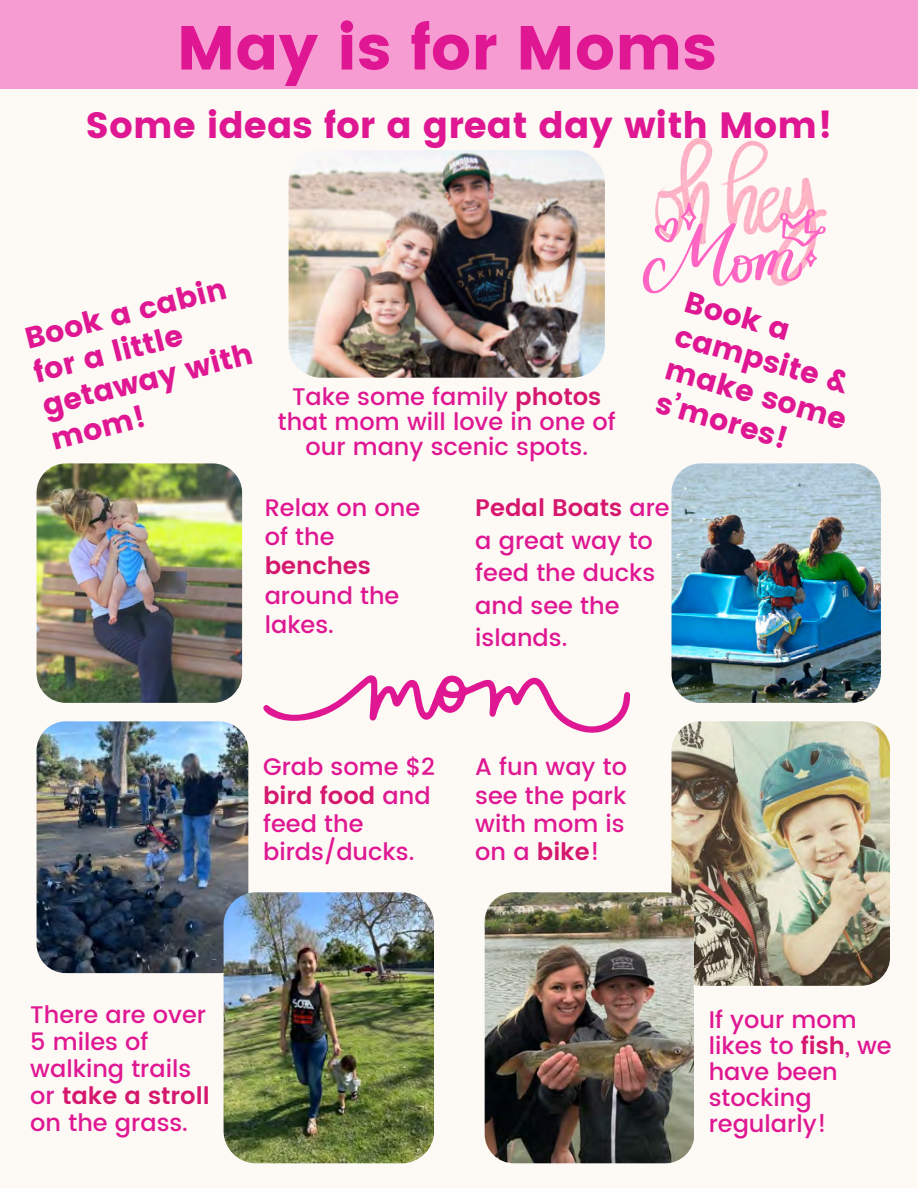
<style>
.page{position:relative;width:918px;height:1188px;background:#fdf9f5}
.page>*{position:absolute;margin:0;border:0;box-sizing:border-box;transform-origin:0 0}
.t1{font:61.95px "Poppins";color:#df1792}
.t2{font:36.6px "Poppins";color:#df1792}
.t3{font:29.85px/35px "Poppins";color:#df1792}
.t4{font:500 24px/28.2px "Poppins";color:#df1792}
.s1{font-weight:600;color:#d5176e}
</style>
<div class="page">
<img style="left:289px;top:150px;width:316px;height:227px;border-radius:33px">
<div style="left:0;top:0;width:918px;height:89px;background:#f79bd3"></div>
<img style="left:671px;top:721px;width:219px;height:265px;border-radius:29px">
<img style="left:671px;top:463px;width:210px;height:240px;border-radius:29px">
<img style="left:485px;top:892px;width:209px;height:271px;border-radius:29px">
<img style="left:37px;top:721px;width:211px;height:252px;border-radius:29px">
<img style="left:224px;top:892px;width:210px;height:271px;border-radius:33px">
<img style="left:37px;top:463px;width:205px;height:240px;border-radius:29px">
<img style="left:656px;top:138px;width:158px;height:64px">
<svg style="left:642px;top:202px;width:184px;height:92px"></svg>
<svg style="left:263px;top:675px;width:367px;height:58px"></svg>
<h2 class="t1" style="left:177px;top:12px;width:542px">May is for Moms</h2>
<p class="t2" style="left:86px;top:104px;width:749px">Some ideas for a great day with Mom!</p>
<p class="t3" style="left:21px;top:321px;width:218px;rotate:-14deg">Book a cabin for a little getaway with mom!</p>
<p class="t4" style="left:278px;top:385px;width:340px;line-height:24.8px;text-align:center">Take some family <span class="s1">photos </span>that mom will love in one of our many scenic spots.</p>
<p class="t3" style="left:690px;top:285px;width:189px;rotate:16deg">Book a campsite &amp; make some s’mores!</p>
<p class="t4" style="left:265px;top:493px;width:157px;line-height:29.2px">Relax on one of the <span class="s1">benches </span>around the lakes.</p>
<p class="t4" style="left:475px;top:491px;width:196px;line-height:32.7px"><span class="s1">Pedal Boats</span> are a great way to feed the ducks and see the islands.</p>
<p class="t4" style="left:263px;top:753px;width:174px">Grab some $2 <span class="s1">bird food</span> and feed the birds/ducks.</p>
<p class="t4" style="left:475px;top:753px;width:153px;text-align:justify">A fun way to see the park with mom is on a <span class="s1">bike</span>!</p>
<h3 class="t4" style="left:30px;top:1001px;width:177px">There are over</h3>
<h3 class="t4" style="left:30px;top:1029px;width:181px;line-height:27px">5 miles of walking trails or <span class="s1">take a stroll </span>on the grass.</h3>
<p class="t4" style="left:709px;top:1007px;width:185px;line-height:25.8px">If your mom likes to <span class="s1">fish</span>, we have been stocking regularly!</p>
</div>
